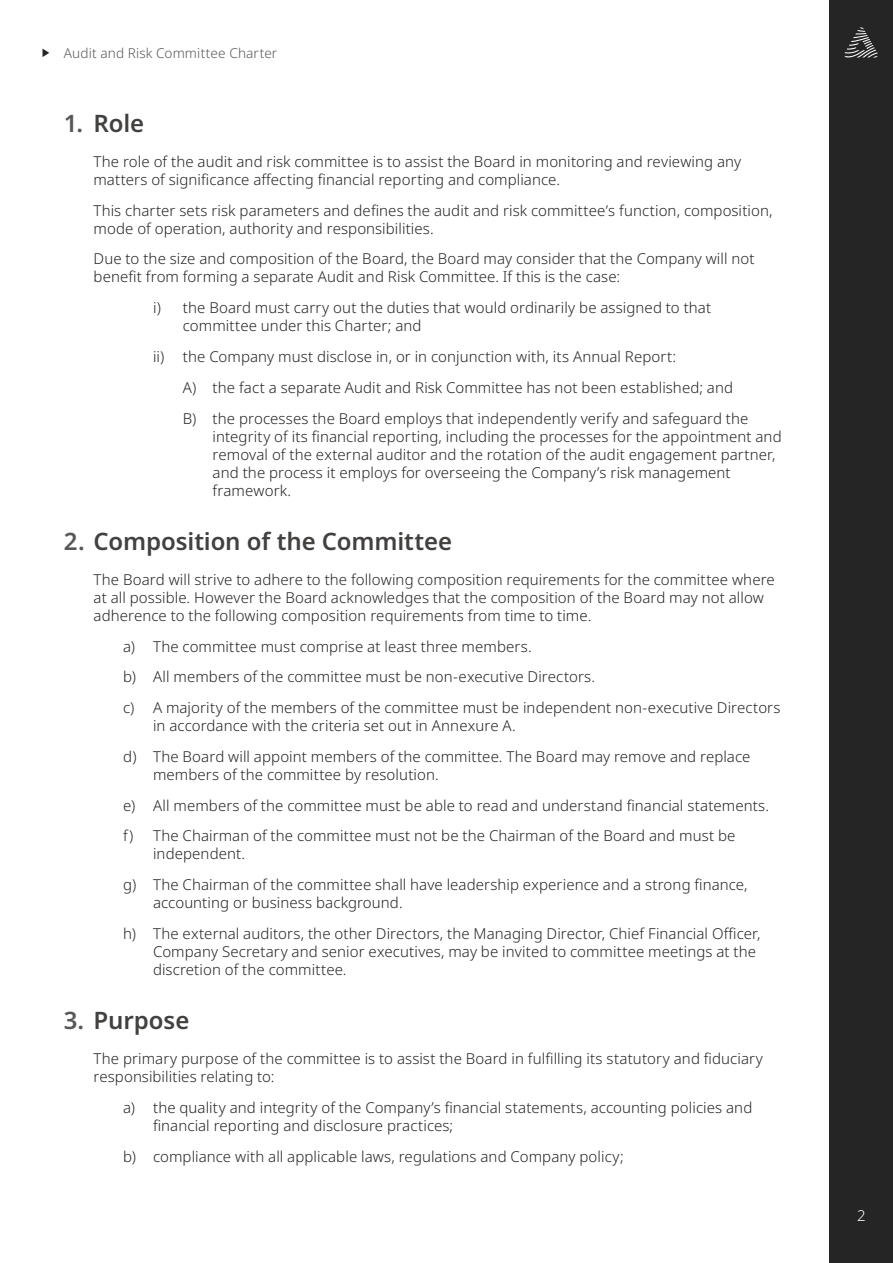
<style>
.page{position:relative;width:893px;height:1263px;background:#fff}
.page>*{position:absolute;margin:0;border:0;box-sizing:border-box;transform-origin:0 0}
.t1{font:600 24px "Noto Sans";letter-spacing:-.005em;color:#434140}
.t2{font:300 15px/18px "Noto Sans";letter-spacing:.005em;color:#242524}
.t3{font:300 15px "Noto Sans";color:#fff}
.t4{font:300 13.65px "Noto Sans";letter-spacing:.01em;color:#57585a}
.s1{color:#57585a}
</style>
<div class="page">
<div style="left:829px;top:0;width:64px;height:1263px;background:#242524"></div>
<svg style="left:43px;top:49px;width:6px;height:8px"></svg>
<svg style="left:844px;top:27px;width:34px;height:30px"></svg>
<p class="t4" style="left:64px;top:45px;width:215px">Audit and Risk Committee Charter</p>
<h1 class="t1" style="left:64px;top:110px;width:82px"><span class="s1">1.</span> Role</h1>
<p class="t2" style="left:94px;top:153px;width:649px">The role of the audit and risk committee is to assist the Board in monitoring and reviewing any matters of significance affecting financial reporting and compliance.</p>
<p class="t2" style="left:94px;top:202px;width:681px">This charter sets risk parameters and defines the audit and risk committee’s function, composition, mode of operation, authority and responsibilities.</p>
<p class="t2" style="left:94px;top:250px;width:662px">Due to the size and composition of the Board, the Board may consider that the Company will not benefit from forming a separate Audit and Risk Committee. If this is the case:</p>
<p class="t2" style="left:183px;top:299px;width:530px;text-indent:-30px">i) the Board must carry out the duties that would ordinarily be assigned to that committee under this Charter; and</p>
<p class="t2" style="left:183px;top:341px;width:567px;line-height:30.8px;text-indent:-30px">ii) the Company must disclose in, or in conjunction with, its Annual Report:<br>A) the fact a separate Audit and Risk Committee has not been established; and<br>B) the processes the Board employs that independently verify and safeguard the</p>
<p class="t2" style="left:213px;top:427px;width:570px">integrity of its financial reporting, including the processes for the appointment and removal of the external auditor and the rotation of the audit engagement partner, and the process it employs for overseeing the Company’s risk management framework.</p>
<h1 class="t1" style="left:64px;top:527px;width:390px"><span class="s1">2.</span> Composition of the Committee</h1>
<p class="t2" style="left:94px;top:571px;width:683px">The Board will strive to adhere to the following composition requirements for the committee where at all possible. However the Board acknowledges that the composition of the Board may not allow adherence to the following composition requirements from time to time.</p>
<p class="t2" style="left:123px;top:631px;width:659px;line-height:30.8px">a) The committee must comprise at least three members.<br>b) All members of the committee must be non-executive Directors.<br>c) A majority of the members of the committee must be independent non-executive Directors</p>
<p class="t2" style="left:123px;top:711px;width:629px;line-height:30.8px;text-indent:30px">in accordance with the criteria set out in Annexure A.<br>d) The Board will appoint members of the committee. The Board may remove and replace</p>
<p class="t2" style="left:123px;top:759px;width:647px;line-height:30.8px;text-indent:30px">members of the committee by resolution.<br>e) All members of the committee must be able to read and understand financial statements. f) The Chairman of the committee must not be the Chairman of the Board and must be</p>
<p class="t2" style="left:123px;top:839px;width:626px;line-height:30.8px;text-indent:30px">independent.<br>g) The Chairman of the committee shall have leadership experience and a strong finance,</p>
<p class="t2" style="left:123px;top:888px;width:639px;line-height:30.8px;text-indent:30px">accounting or business background.<br>h) The external auditors, the other Directors, the Managing Director, Chief Financial Officer,</p>
<p class="t2" style="left:153px;top:943px;width:605px">Company Secretary and senior executives, may be invited to committee meetings at the discretion of the committee.</p>
<h1 class="t1" style="left:64px;top:1007px;width:127px"><span class="s1">3.</span> Purpose</h1>
<p class="t2" style="left:94px;top:1050px;width:671px">The primary purpose of the committee is to assist the Board in fulfilling its statutory and fiduciary responsibilities relating to:</p>
<p class="t2" style="left:153px;top:1099px;width:601px;text-indent:-30px">a) the quality and integrity of the Company’s financial statements, accounting policies and financial reporting and disclosure practices;</p>
<p class="t2" style="left:123px;top:1148px;width:502px">b) compliance with all applicable laws, regulations and Company policy;</p>
<p class="t3" style="left:857px;top:1207px;width:10px">2</p>
</div>
